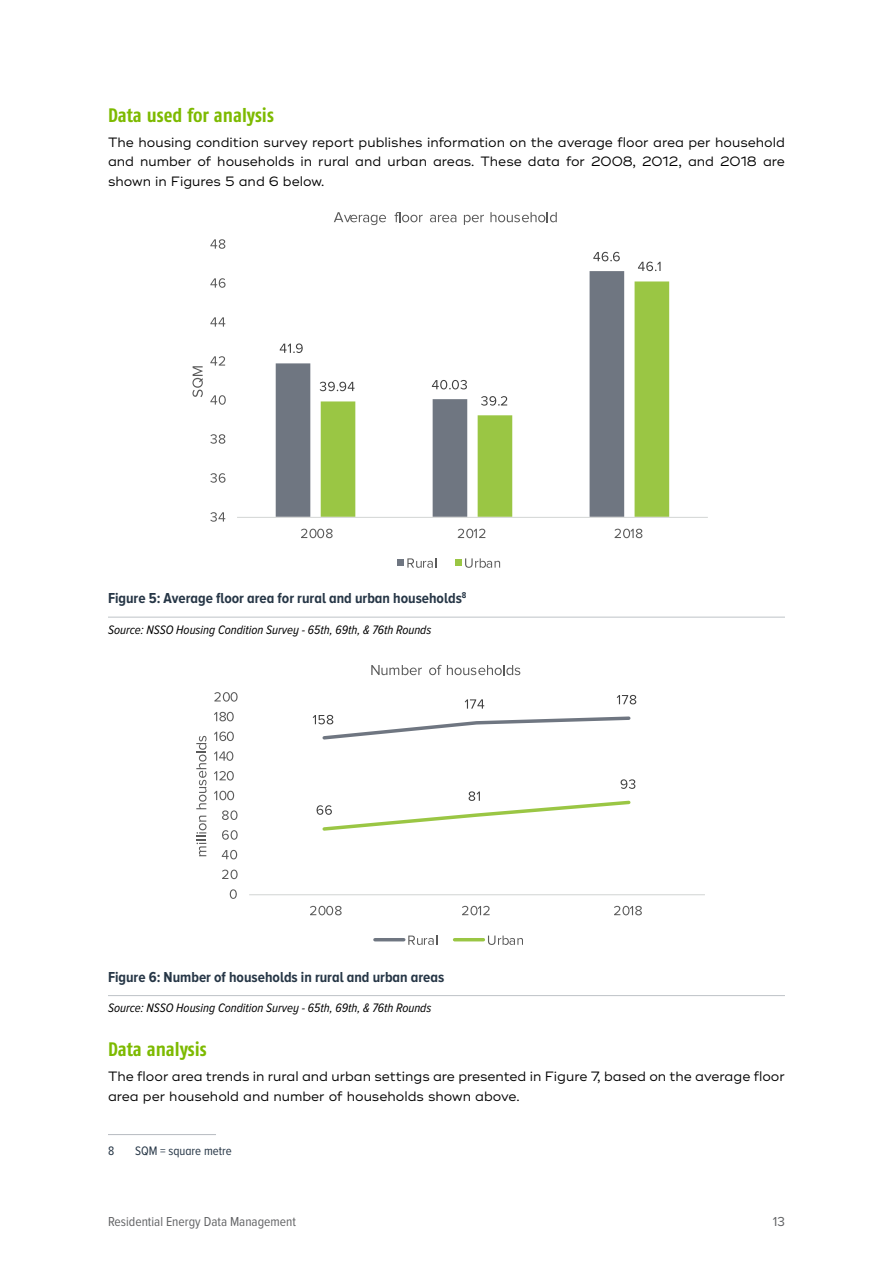
<style>
.page{position:relative;width:893px;height:1263px;background:#fff}
.page>*{position:absolute;margin:0;border:0;box-sizing:border-box;transform-origin:0 0}
.t1{font:700 19.5px "Fago Co";color:#7dba00}
.t2{font:700 15px "Proxima Nova A Cond";color:#263646}
.t3{font:13.5px/19.5px "Ridley Grotesk";color:#000;text-align:justify}
.t4{font:13.5px "Proxima Nova Cond";color:#636466}
.t5{font:13.5px "Proxima Nova A";color:#636466}
.t6{font:italic 12.75px "Proxima Nova A Cond";color:#000}
.t7{font:12.75px "Proxima Nova A Cond";color:#263646}
</style>
<div class="page">
<hr style="left:108px;top:617px;width:677px;height:1px;background:#bec3c7">
<hr style="left:108px;top:995px;width:677px;height:1px;background:#bec3c7">
<svg style="left:276px;top:271px;width:348px;height:246px"></svg>
<svg style="left:321px;top:281px;width:348px;height:236px"></svg>
<hr style="left:237px;top:517px;width:471px;height:1px;background:#d8dad9">
<svg style="left:280px;top:343px;width:23px;height:10px"></svg>
<svg style="left:432px;top:380px;width:35px;height:9px"></svg>
<svg style="left:593px;top:252px;width:27px;height:9px"></svg>
<svg style="left:320px;top:382px;width:35px;height:9px"></svg>
<svg style="left:481px;top:396px;width:26px;height:10px"></svg>
<svg style="left:638px;top:262px;width:23px;height:9px"></svg>
<svg style="left:210px;top:512px;width:15px;height:10px"></svg>
<svg style="left:210px;top:473px;width:16px;height:10px"></svg>
<svg style="left:210px;top:434px;width:15px;height:10px"></svg>
<svg style="left:210px;top:395px;width:16px;height:10px"></svg>
<svg style="left:210px;top:356px;width:15px;height:10px"></svg>
<svg style="left:210px;top:317px;width:15px;height:10px"></svg>
<svg style="left:210px;top:278px;width:16px;height:10px"></svg>
<svg style="left:210px;top:239px;width:15px;height:10px"></svg>
<svg style="left:301px;top:529px;width:32px;height:9px"></svg>
<svg style="left:458px;top:529px;width:27px;height:9px"></svg>
<svg style="left:615px;top:529px;width:27px;height:9px"></svg>
<svg style="left:192px;top:366px;width:11px;height:31px"></svg>
<svg style="left:334px;top:212px;width:52px;height:13px"></svg>
<svg style="left:394px;top:212px;width:29px;height:10px"></svg>
<svg style="left:430px;top:215px;width:26px;height:7px"></svg>
<svg style="left:464px;top:215px;width:20px;height:10px"></svg>
<svg style="left:490px;top:212px;width:67px;height:10px"></svg>
<div style="left:397px;top:559px;width:7px;height:7px;background:#6f7681"></div>
<svg style="left:407px;top:558px;width:29px;height:10px"></svg>
<div style="left:455px;top:559px;width:6px;height:7px;background:#9ac644"></div>
<svg style="left:465px;top:558px;width:35px;height:10px"></svg>
<hr style="left:249px;top:894px;width:456px;height:1px;background:#d8dad9">
<svg style="left:313px;top:715px;width:318px;height:25px"></svg>
<svg style="left:465px;top:699px;width:19px;height:10px"></svg>
<svg style="left:617px;top:695px;width:19px;height:9px"></svg>
<svg style="left:317px;top:779px;width:318px;height:52px"></svg>
<svg style="left:230px;top:889px;width:7px;height:10px"></svg>
<svg style="left:222px;top:870px;width:16px;height:9px"></svg>
<svg style="left:222px;top:850px;width:15px;height:9px"></svg>
<svg style="left:222px;top:830px;width:16px;height:10px"></svg>
<svg style="left:222px;top:810px;width:16px;height:10px"></svg>
<svg style="left:214px;top:791px;width:20px;height:9px"></svg>
<svg style="left:214px;top:771px;width:20px;height:9px"></svg>
<svg style="left:214px;top:751px;width:19px;height:10px"></svg>
<svg style="left:214px;top:731px;width:20px;height:10px"></svg>
<svg style="left:214px;top:712px;width:20px;height:9px"></svg>
<svg style="left:214px;top:692px;width:24px;height:10px"></svg>
<svg style="left:310px;top:906px;width:32px;height:9px"></svg>
<svg style="left:462px;top:906px;width:28px;height:9px"></svg>
<svg style="left:614px;top:906px;width:28px;height:9px"></svg>
<svg style="left:196px;top:816px;width:10px;height:40px"></svg>
<svg style="left:196px;top:736px;width:10px;height:73px"></svg>
<svg style="left:371px;top:665px;width:51px;height:10px"></svg>
<svg style="left:429px;top:665px;width:91px;height:10px"></svg>
<hr style="left:375px;top:938px;width:29px;height:3px;background:#6f7681">
<svg style="left:408px;top:935px;width:29px;height:10px"></svg>
<hr style="left:455px;top:938px;width:28px;height:3px;background:#9ac644">
<svg style="left:488px;top:935px;width:35px;height:10px"></svg>
<hr style="left:108px;top:1134px;width:108px;height:1px;background:#b6bac0">
<h1 class="t1" style="left:108px;top:104px;width:167px">Data used for analysis</h1>
<p class="t3" style="left:108px;top:133px;width:678px">The housing condition survey report publishes information on the average floor area per household and number of households in rural and urban areas. These data for 2008, 2012, and 2018 are shown in Figures 5 and 6 below.</p>
<p class="t2" style="left:108px;top:590px;width:360px">Figure 5: Average floor area for rural and urban households<sup>8</sup></p>
<p class="t6" style="left:108px;top:623px;width:325px">Source: NSSO Housing Condition Survey - 65th, 69th, &amp; 76th Rounds</p>
<p class="t2" style="left:108px;top:968px;width:338px">Figure 6: Number of households in rural and urban areas</p>
<p class="t6" style="left:108px;top:1001px;width:325px">Source: NSSO Housing Condition Survey - 65th, 69th, &amp; 76th Rounds</p>
<h1 class="t1" style="left:108px;top:1038px;width:100px">Data analysis</h1>
<p class="t3" style="left:108px;top:1067px;width:678px">The floor area trends in rural and urban settings are presented in Figure 7, based on the average floor area per household and number of households shown above.</p>
<p class="t7" style="left:108px;top:1144px;width:8px">8</p>
<p class="t7" style="left:135px;top:1144px;width:98px">SQM = square metre</p>
<p class="t4" style="left:108px;top:1213px;width:190px">Residential Energy Data Management</p>
<p class="t5" style="left:773px;top:1213px;width:14px">13</p>
</div>
